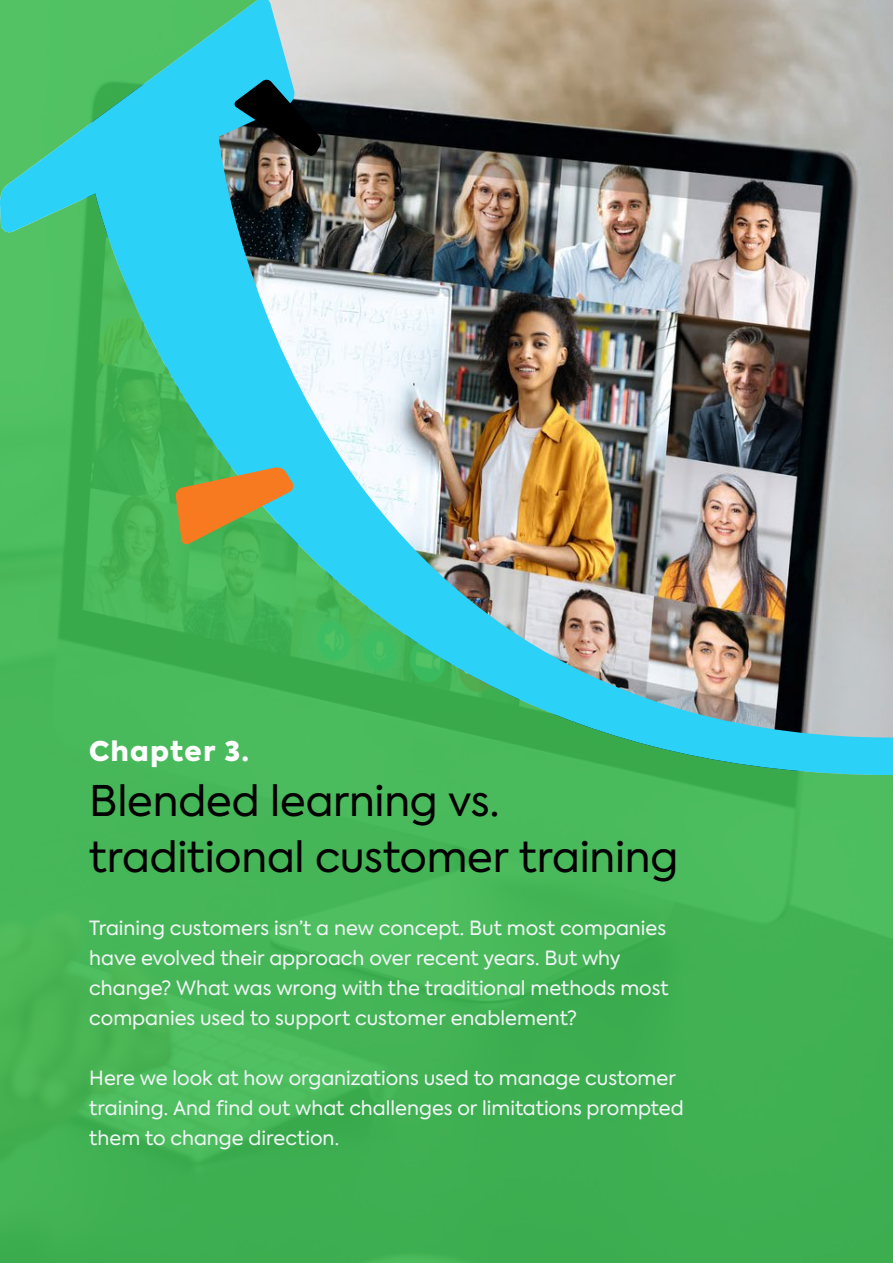
<style>
.page{position:relative;width:893px;height:1263px;background:#fff}
.page>*{position:absolute;margin:0;border:0;box-sizing:border-box;transform-origin:0 0}
.t1{font:42px/55.5px "Axiforma";letter-spacing:-.005em;color:#000}
.t2{font:900 27px "Axiforma";letter-spacing:.05em;color:#fff}
.t3{font:19.5px/30px "Axiforma";color:#f2f5f7}
</style>
<div class="page">
<svg style="left:0;top:775px;width:893px;height:488px;background:#43b455"></svg>
<img style="left:0;top:0;width:893px;height:775px">
<img style="left:234px;top:79px;width:88px;height:78px">
<svg style="left:175px;top:467px;width:119px;height:78px;background:#9e994e"></svg>
<h2 class="t2" style="left:89px;top:732px;width:161px">Chapter 3.</h2>
<h1 class="t1" style="left:89px;top:774px;width:590px">Blended learning vs. traditional customer training</h1>
<p class="t3" style="left:89px;top:913px;width:581px">Training customers isn’t a new concept. But most companies have evolved their approach over recent years. But why change? What was wrong with the traditional methods most companies used to support customer enablement?</p>
<p class="t3" style="left:89px;top:1063px;width:596px">Here we look at how organizations used to manage customer training. And find out what challenges or limitations prompted them to change direction.</p>
</div>
